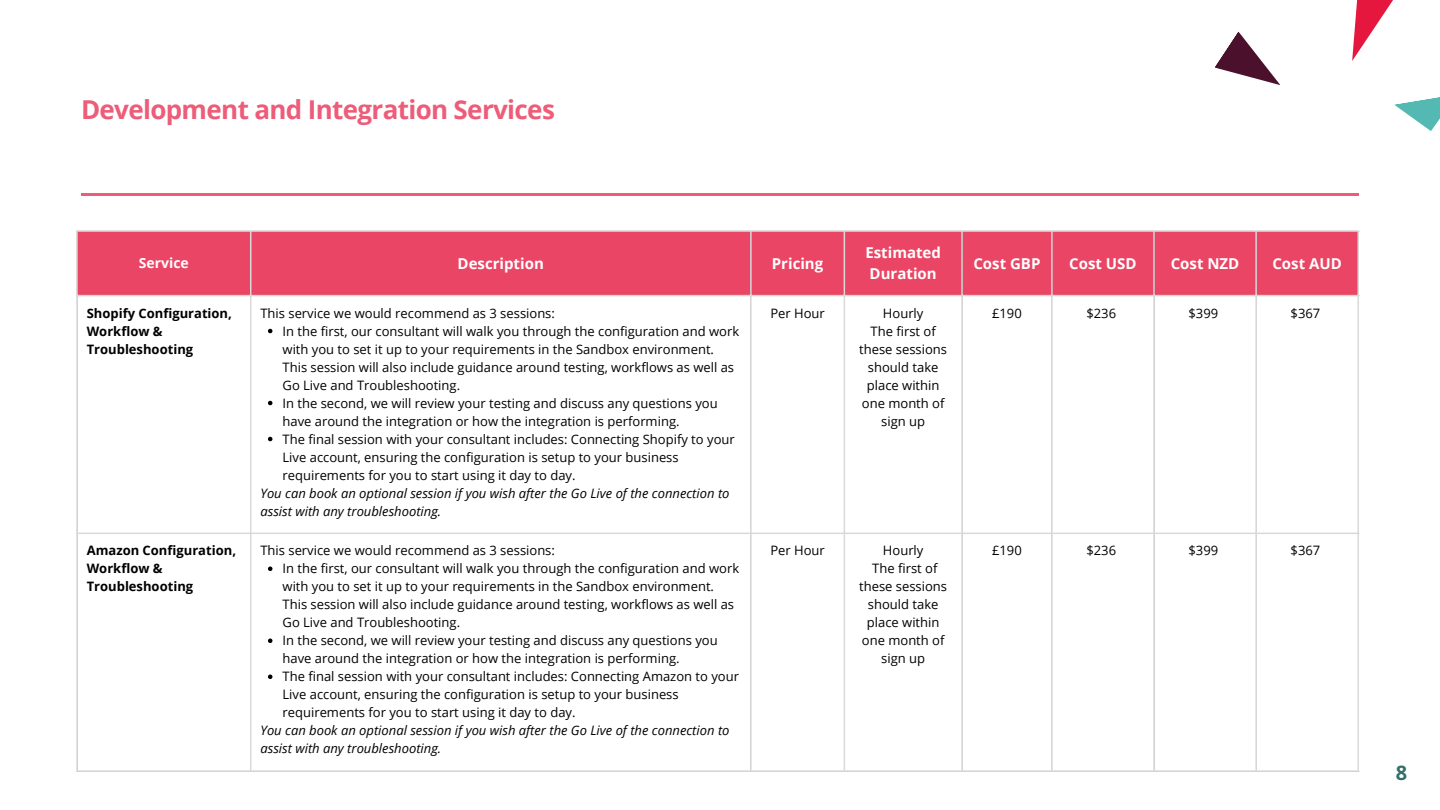
<style>
.page{position:relative;width:1440px;height:810px;background:#fff}
.page>*{position:absolute;margin:0;border:0;box-sizing:border-box;transform-origin:0 0}
.t1{font:700 26px "Open Sans";letter-spacing:-.025em;color:#ed5c78}
.t2{font:700 20px "Open Sans Hebrew";color:#326f6b}
.t3{font:700 15px/21px "Open Sans";color:#fff}
.t4{font:700 14px "Open Sans";color:#fff}
.t5{font:13px/18px "Open Sans";color:#000}
.t6{font:italic 13px/18px "Open Sans";color:#000}
.t7{font:700 13px/18px "Open Sans";color:#000}
</style>
<div class="page">
<svg style="left:1352px;top:0;width:41px;height:61px"></svg>
<svg style="left:1394px;top:97px;width:46px;height:34px"></svg>
<svg style="left:1214px;top:31px;width:66px;height:54px"></svg>
<hr style="left:81px;top:193px;width:1278px;height:3px;background:#ed5c78">
<div style="left:78px;top:232px;width:1280px;height:63px;background:#ea4565"></div>
<svg style="left:268px;top:329px;width:4px;height:4px"></svg>
<svg style="left:268px;top:401px;width:4px;height:4px"></svg>
<svg style="left:268px;top:437px;width:4px;height:4px"></svg>
<svg style="left:268px;top:567px;width:4px;height:4px"></svg>
<svg style="left:268px;top:639px;width:4px;height:4px"></svg>
<svg style="left:268px;top:675px;width:4px;height:4px"></svg>
<hr style="left:76px;top:232px;width:2px;height:538px;background:#d9d9d9">
<hr style="left:250px;top:232px;width:1px;height:538px;background:#d9d9d9">
<hr style="left:750px;top:232px;width:2px;height:538px;background:#d9d9d9">
<hr style="left:844px;top:232px;width:1px;height:538px;background:#d9d9d9">
<hr style="left:961px;top:232px;width:2px;height:538px;background:#d9d9d9">
<hr style="left:1051px;top:232px;width:2px;height:538px;background:#d9d9d9">
<hr style="left:1153px;top:232px;width:2px;height:538px;background:#d9d9d9">
<hr style="left:1255px;top:232px;width:2px;height:538px;background:#d9d9d9">
<hr style="left:1358px;top:232px;width:1px;height:538px;background:#d9d9d9">
<hr style="left:76px;top:230px;width:1283px;height:2px;background:#d9d9d9">
<hr style="left:76px;top:295px;width:1283px;height:1px;background:#d9d9d9">
<hr style="left:76px;top:533px;width:1283px;height:1px;background:#d9d9d9">
<hr style="left:76px;top:770px;width:1283px;height:2px;background:#d9d9d9">
<p class="t1" style="left:81px;top:91px;width:475px">Development and Integration Services</p>
<p class="t4" style="left:139px;top:253px;width:52px">Service</p>
<p class="t3" style="left:458px;top:252px;width:88px">Description</p>
<p class="t3" style="left:772px;top:252px;width:53px">Pricing</p>
<p class="t3" style="left:865px;top:242px;width:77px">Estimated<br>Duration</p>
<p class="t3" style="left:973px;top:252px;width:69px">Cost GBP</p>
<p class="t3" style="left:1069px;top:252px;width:69px">Cost USD</p>
<p class="t3" style="left:1171px;top:252px;width:70px">Cost NZD</p>
<p class="t3" style="left:1272px;top:252px;width:71px">Cost AUD</p>
<p class="t7" style="left:87px;top:303px;width:147px">Shopify Configuration,<br>Workflow &amp;<br>Troubleshooting</p>
<p class="t5" style="left:260px;top:303px;width:296px">This service we would recommend as 3 sessions:</p>
<p class="t5" style="left:770px;top:303px;width:56px">Per Hour</p>
<p class="t5" style="left:883px;top:303px;width:42px">Hourly</p>
<p class="t5" style="left:859px;top:321px;width:89px;text-align:center">The first of these sessions should take place within one month of sign up</p>
<p class="t5" style="left:992px;top:303px;width:31px">£190</p>
<p class="t5" style="left:1086px;top:303px;width:31px">$236</p>
<p class="t5" style="left:1189px;top:303px;width:31px">$399</p>
<p class="t5" style="left:1291px;top:303px;width:31px">$367</p>
<p class="t5" style="left:283px;top:321px;width:458px">In the first, our consultant will walk you through the configuration and work with you to set it up to your requirements in the Sandbox environment.<br>This session will also include guidance around testing, workflows as well as Go Live and Troubleshooting.</p>
<p class="t5" style="left:283px;top:393px;width:437px">In the second, we will review your testing and discuss any questions you have around the integration or how the integration is performing.</p>
<p class="t5" style="left:283px;top:429px;width:454px">The final session with your consultant includes: Connecting Shopify to your<br>Live account, ensuring the configuration is setup to your business requirements for you to start using it day to day.</p>
<p class="t6" style="left:260px;top:483px;width:471px">You can book an optional session if you wish after the Go Live of the connection to assist with any troubleshooting.</p>
<p class="t7" style="left:87px;top:541px;width:151px">Amazon Configuration,<br>Workflow &amp;<br>Troubleshooting</p>
<p class="t5" style="left:260px;top:541px;width:296px">This service we would recommend as 3 sessions:</p>
<p class="t5" style="left:283px;top:559px;width:458px">In the first, our consultant will walk you through the configuration and work with you to set it up to your requirements in the Sandbox environment.<br>This session will also include guidance around testing, workflows as well as Go Live and Troubleshooting.</p>
<p class="t5" style="left:283px;top:631px;width:437px">In the second, we will review your testing and discuss any questions you have around the integration or how the integration is performing.</p>
<p class="t5" style="left:283px;top:667px;width:458px">The final session with your consultant includes: Connecting Amazon to your<br>Live account, ensuring the configuration is setup to your business requirements for you to start using it day to day.</p>
<p class="t6" style="left:260px;top:721px;width:471px">You can book an optional session if you wish after the Go Live of the connection to assist with any troubleshooting.</p>
<p class="t5" style="left:770px;top:541px;width:56px">Per Hour</p>
<p class="t5" style="left:883px;top:541px;width:42px">Hourly</p>
<p class="t5" style="left:859px;top:559px;width:89px;text-align:center">The first of these sessions should take place within one month of sign up</p>
<p class="t5" style="left:992px;top:541px;width:31px">£190</p>
<p class="t5" style="left:1086px;top:541px;width:31px">$236</p>
<p class="t5" style="left:1189px;top:541px;width:31px">$399</p>
<p class="t5" style="left:1291px;top:541px;width:31px">$367</p>
<h1 class="t2" style="left:1396px;top:758px;width:13px">8</h1>
</div>
